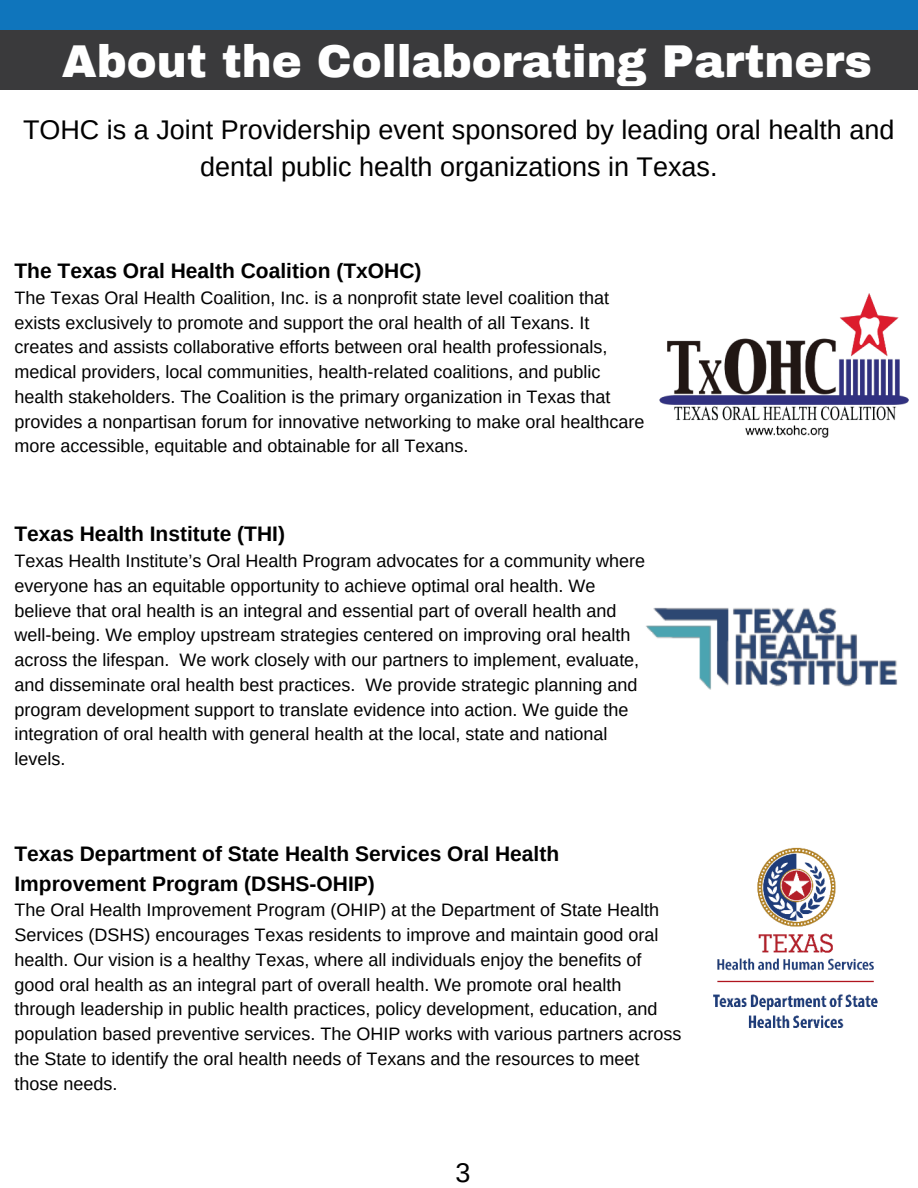
<style>
.page{position:relative;width:918px;height:1188px;background:#fff}
.page>*{position:absolute;margin:0;border:0;box-sizing:border-box;transform-origin:0 0}
.t1{font:900 45px "Archivo";color:#fff}
.t2{font:27px/37.2px "Arimo";color:#000;text-align:center}
.t3{font:700 21px/29.2px "Arimo";color:#000}
.t4{font:18px/24.8px "Arimo";color:#000}
</style>
<div class="page">
<div style="left:0;top:0;width:918px;height:60px;background:#0f75bc"></div>
<div style="left:0;top:30px;width:918px;height:60px;background:#3a3a3c"></div>
<img style="left:646px;top:607px;width:252px;height:83px">
<img style="left:713px;top:847px;width:165px;height:181px">
<img style="left:659px;top:293px;width:250px;height:145px">
<h1 class="t1" style="left:62px;top:38px;width:811px">About the Collaborating Partners</h1>
<h2 class="t2" style="left:23px;top:111px;width:873px">TOHC is a Joint Providership event sponsored by leading oral health and dental public health organizations in Texas.</h2>
<p class="t3" style="left:14px;top:256px;width:409px">The Texas Oral Health Coalition (TxOHC)</p>
<p class="t4" style="left:14px;top:285px;width:631px">The Texas Oral Health Coalition, Inc. is a nonprofit state level coalition that exists exclusively to promote and support the oral health of all Texans. It creates and assists collaborative efforts between oral health professionals, medical providers, local communities, health-related coalitions, and public health stakeholders. The Coalition is the primary organization in Texas that provides a nonpartisan forum for innovative networking to make oral healthcare more accessible, equitable and obtainable for all Texans.</p>
<p class="t3" style="left:14px;top:519px;width:272px">Texas Health Institute (THI)</p>
<p class="t4" style="left:14px;top:549px;width:632px">Texas Health Institute’s Oral Health Program advocates for a community where everyone has an equitable opportunity to achieve optimal oral health. We believe that oral health is an integral and essential part of overall health and well-being. We employ upstream strategies centered on improving oral health across the lifespan. We work closely with our partners to implement, evaluate, and disseminate oral health best practices. We provide strategic planning and program development support to translate evidence into action. We guide the integration of oral health with general health at the local, state and national levels.</p>
<p class="t3" style="left:14px;top:839px;width:546px">Texas Department of State Health Services Oral Health<br>Improvement Program (DSHS-OHIP)</p>
<p class="t4" style="left:14px;top:898px;width:668px">The Oral Health Improvement Program (OHIP) at the Department of State Health Services (DSHS) encourages Texas residents to improve and maintain good oral health. Our vision is a healthy Texas, where all individuals enjoy the benefits of good oral health as an integral part of overall health. We promote oral health through leadership in public health practices, policy development, education, and population based preventive services. The OHIP works with various partners across the State to identify the oral health needs of Texans and the resources to meet those needs.</p>
<h2 class="t2" style="left:455px;top:1154px;width:17px">3</h2>
</div>
